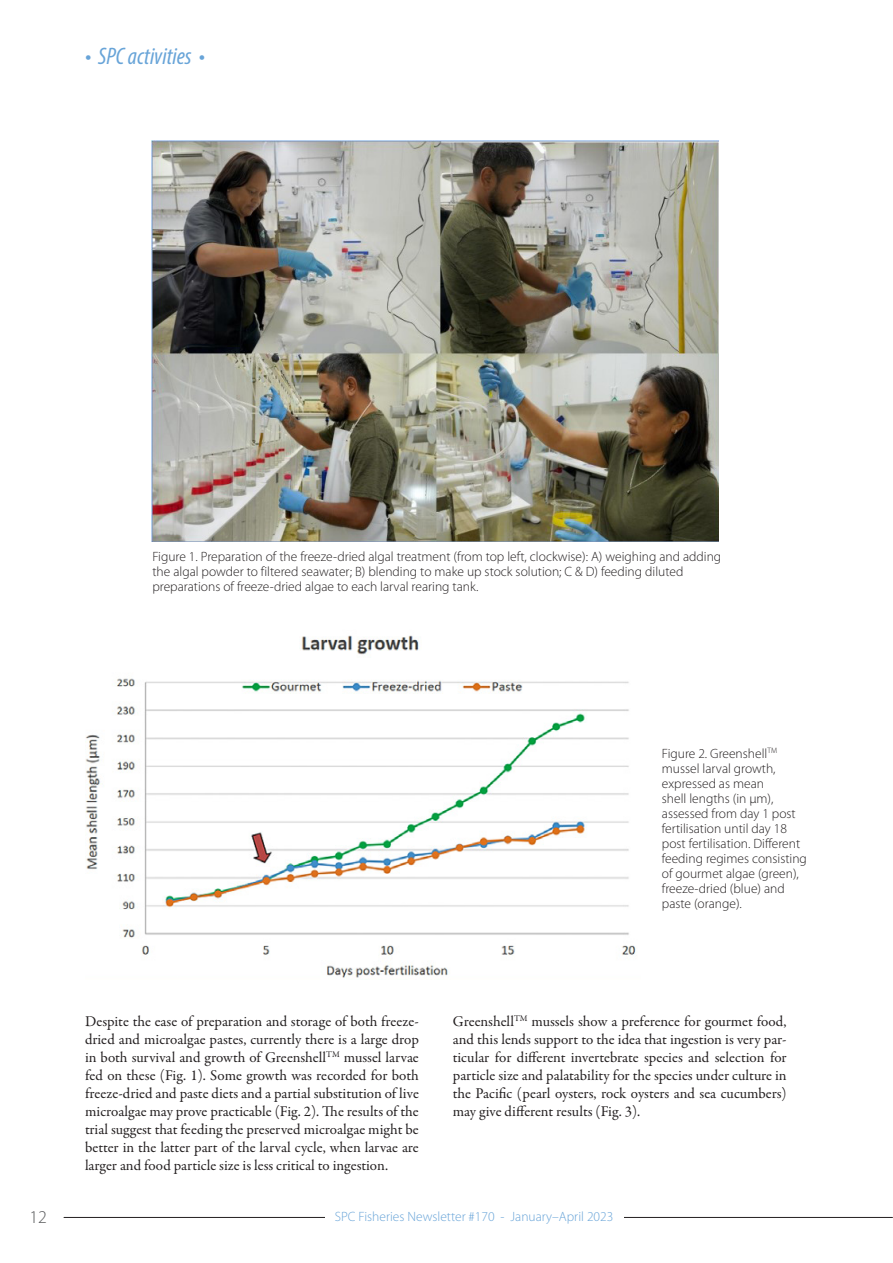
<style>
.page{position:relative;width:893px;height:1263px;background:#fff}
.page>*{position:absolute;margin:0;border:0;box-sizing:border-box;transform-origin:0 0}
.t1{font:italic condensed 24px "Myriad Pro";color:#68a4d8}
.t2{font:300 18px "Myriad Pro";color:#57585a}
.t3{font:15px/18px "Garamond Premr Pro";color:#231f20;text-align:justify}
.caption_Figure{font:300 13.5px/15px "Myriad Pro";color:#231f20}
.t4{font:300 13.5px "Myriad Pro";color:#68a4d8}
</style>
<div class="page">
<hr style="left:64px;top:1217px;width:828px;height:1px;background:#231f20">
<div style="left:325px;top:1210px;width:298px;height:20px;background:#fff"></div>
<img style="left:85px;top:635px;width:551px;height:343px">
<img style="left:151px;top:140px;width:568px;height:401px">
<h1 class="t1" style="left:85px;top:41px;width:121px">• SPC activities •</h1>
<p class="caption_Figure" style="left:152px;top:549px;width:570px">Figure 1. Preparation of the freeze-dried algal treatment (from top left, clockwise): A) weighing and adding the algal powder to filtered seawater; B) blending to make up stock solution; C &amp; D) feeding diluted preparations of freeze-dried algae to each larval rearing tank.</p>
<p class="caption_Figure" style="left:662px;top:746px;width:147px">Figure 2. Greenshell<sup>TM </sup>mussel larval growth, expressed as mean<br>shell lengths (in µm), assessed from day 1 post fertilisation until day 18 post fertilisation. Different feeding regimes consisting of gourmet algae (green), freeze-dried (blue) and paste (orange).</p>
<p class="t3" style="left:85px;top:1013px;width:335px">Despite the ease of preparation and storage of both freeze&shy;dried and microalgae pastes, currently there is a large drop in both survival and growth of Greenshell<sup>TM</sup> mussel larvae fed on these (Fig. 1). Some growth was recorded for both freeze-dried and paste diets and a partial substitution of live microalgae may prove practicable (Fig. 2). The results of the trial suggest that feeding the preserved microalgae might be better in the latter part of the larval cycle, when larvae are larger and food particle size is less critical to ingestion.</p>
<p class="t3" style="left:453px;top:1013px;width:335px">Greenshell<sup>TM</sup> mussels show a preference for gourmet food, and this lends support to the idea that ingestion is very par&shy;ticular for different invertebrate species and selection for particle size and palatability for the species under culture in the Pacific (pearl oysters, rock oysters and sea cucumbers) may give different results (Fig. 3).</p>
<p class="t2" style="left:29px;top:1206px;width:19px">12</p>
<p class="t4" style="left:335px;top:1208px;width:280px">SPC Fisheries Newsletter #170 - January–April 2023</p>
</div>
